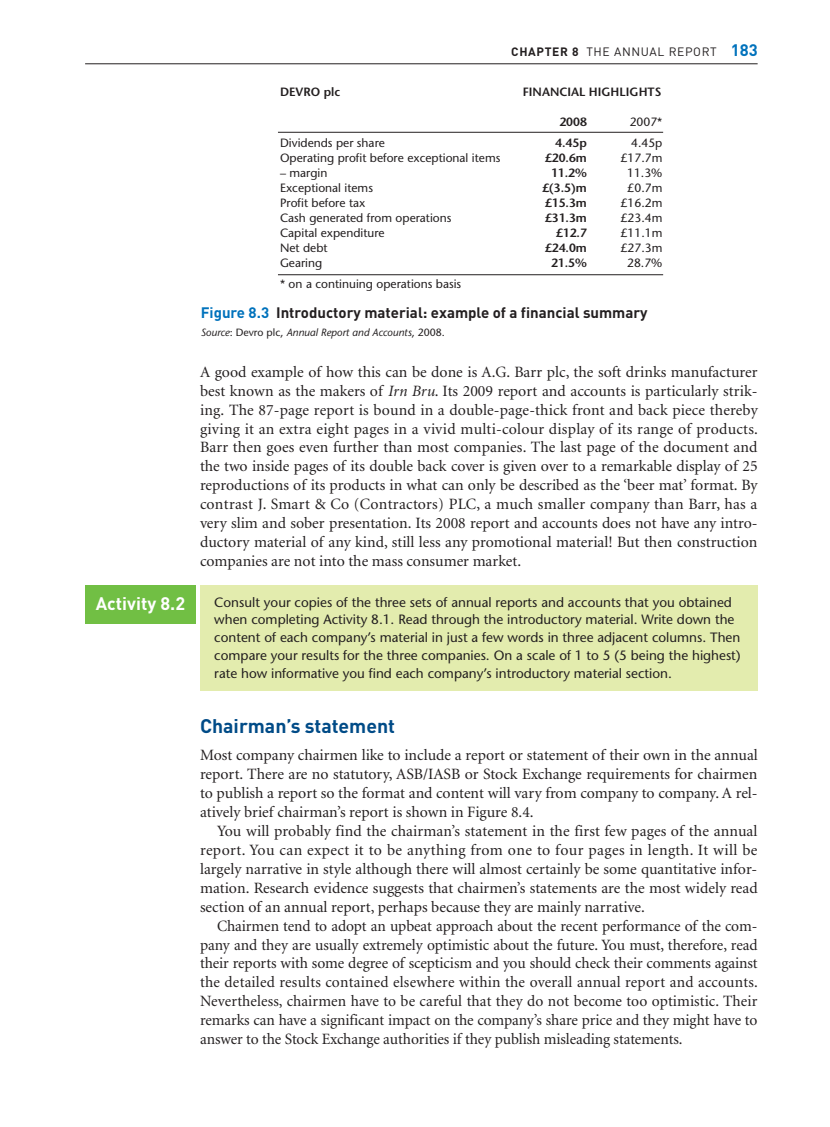
<style>
.page{position:relative;width:830px;height:1127px;background:#fff}
.page>*{position:absolute;margin:0;border:0;box-sizing:border-box;transform-origin:0 0}
.t1{font:700 19.5px "DIN";color:#004b87}
.t2{font:700 18px "DIN";color:#fff}
.t3{font:15.75px/18.9px "Minion";color:#231f20;text-align:justify}
.t4{font:700 15px "DIN";color:#231f20}
.t5{font:13.5px/17.7px "Stone Sans";color:#231f20}
.t6{font:12px "Stone Sans";color:#231f20}
.t7{font:600 12px "Stone Sans";color:#231f20}
.t8{font:12px "DIN";letter-spacing:.05em;color:#231f20}
.t9{font:italic 10.5px "Stone Sans";color:#231f20}
.s1{font-weight:700}
.s2{font-weight:700;font-size:16.5px;color:#0072bc}
.s3{color:#0072bc}
.s4{font-style:normal}
.s5{font-style:italic}
</style>
<div class="page">
<hr style="left:85px;top:63px;width:672px;height:1px;background:#231f20">
<hr style="left:278px;top:132px;width:384px;height:1px;background:#231f20">
<hr style="left:278px;top:274px;width:384px;height:1px;background:#231f20">
<div style="left:200px;top:585px;width:557px;height:106px;background:#e3ecae"></div>
<div style="left:85px;top:585px;width:111px;height:39px;background:#71bf44"></div>
<p class="t2" style="left:96px;top:597px;width:91px">Activity 8.2</p>
<p class="t8" style="left:511px;top:47px;width:248px"><span class="s1">CHAPTER 8</span> THE ANNUAL REPORT <span class="s2">183</span></p>
<p class="t7" style="left:280px;top:87px;width:62px">DEVRO plc</p>
<p class="t7" style="left:522px;top:87px;width:140px">FINANCIAL HIGHLIGHTS</p>
<p class="t7" style="left:559px;top:117px;width:29px">2008</p>
<p class="t6" style="left:629px;top:117px;width:34px">2007*</p>
<p class="t6" style="left:280px;top:138px;width:106px">Dividends per share</p>
<p class="t7" style="left:555px;top:138px;width:33px">4.45p</p>
<p class="t6" style="left:630px;top:138px;width:33px">4.45p</p>
<p class="t6" style="left:280px;top:153px;width:222px">Operating profit before exceptional items</p>
<p class="t7" style="left:544px;top:153px;width:43px">£20.6m</p>
<p class="t6" style="left:620px;top:153px;width:43px">£17.7m</p>
<p class="t6" style="left:280px;top:168px;width:49px">– margin</p>
<p class="t7" style="left:550px;top:168px;width:37px">11.2%</p>
<p class="t6" style="left:627px;top:168px;width:37px">11.3%</p>
<p class="t6" style="left:280px;top:183px;width:94px">Exceptional items</p>
<p class="t7" style="left:541px;top:183px;width:46px">£(3.5)m</p>
<p class="t6" style="left:627px;top:183px;width:36px">£0.7m</p>
<p class="t6" style="left:280px;top:198px;width:87px">Profit before tax</p>
<p class="t7" style="left:544px;top:198px;width:43px">£15.3m</p>
<p class="t6" style="left:620px;top:198px;width:43px">£16.2m</p>
<p class="t6" style="left:280px;top:213px;width:173px">Cash generated from operations</p>
<p class="t7" style="left:544px;top:213px;width:43px">£31.3m</p>
<p class="t6" style="left:620px;top:213px;width:43px">£23.4m</p>
<p class="t6" style="left:280px;top:228px;width:106px">Capital expenditure</p>
<p class="t7" style="left:555px;top:228px;width:32px">£12.7</p>
<p class="t6" style="left:620px;top:228px;width:43px">£11.1m</p>
<p class="t6" style="left:280px;top:243px;width:49px">Net debt</p>
<p class="t7" style="left:544px;top:243px;width:43px">£24.0m</p>
<p class="t6" style="left:620px;top:243px;width:43px">£27.3m</p>
<p class="t6" style="left:280px;top:258px;width:44px">Gearing</p>
<p class="t7" style="left:550px;top:258px;width:37px">21.5%</p>
<p class="t6" style="left:627px;top:258px;width:37px">28.7%</p>
<p class="t6" style="left:280px;top:279px;width:182px">* on a continuing operations basis</p>
<p class="t4" style="left:201px;top:307px;width:448px"><span class="s3">Figure 8.3</span> Introductory material: example of a financial summary</p>
<p class="t9" style="left:201px;top:328px;width:246px">Source<span class="s4">: Devro plc,</span> Annual Report and Accounts<span class="s4">, 2008.</span></p>
<p class="t3" style="left:200px;top:364px;width:559px">A good example of how this can be done is A.G. Barr plc, the soft drinks manufacturer best known as the makers of <span class="s5">Irn Bru</span>. Its 2009 report and accounts is particularly strik&shy;ing. The 87-page report is bound in a double-page-thick front and back piece thereby giving it an extra eight pages in a vivid multi-colour display of its range of products.<br>Barr then goes even further than most companies. The last page of the document and the two inside pages of its double back cover is given over to a remarkable display of 25 reproductions of its products in what can only be described as the ‘beer mat’ format. By contrast J. Smart &amp; Co (Contractors) PLC, a much smaller company than Barr, has a very slim and sober presentation. Its 2008 report and accounts does not have any intro&shy;ductory material of any kind, still less any promotional material! But then construction companies are not into the mass consumer market.</p>
<p class="t5" style="left:214px;top:594px;width:527px">Consult your copies of the three sets of annual reports and accounts that you obtained when completing Activity 8.1. Read through the introductory material. Write down the content of each company’s material in just a few words in three adjacent columns. Then compare your results for the three companies. On a scale of 1 to 5 (5 being the highest) rate how informative you find each company’s introductory material section.</p>
<p class="t1" style="left:200px;top:719px;width:196px">Chairman’s statement</p>
<p class="t3" style="left:200px;top:747px;width:559px">Most company chairmen like to include a report or statement of their own in the annual report. There are no statutory, ASB/IASB or Stock Exchange requirements for chairmen to publish a report so the format and content will vary from company to company. A rel&shy;atively brief chairman’s report is shown in Figure 8.4.</p>
<p class="t3" style="left:200px;top:823px;width:559px;text-indent:17px">You will probably find the chairman’s statement in the first few pages of the annual report. You can expect it to be anything from one to four pages in length. It will be largely narrative in style although there will almost certainly be some quantitative infor&shy;mation. Research evidence suggests that chairmen’s statements are the most widely read section of an annual report, perhaps because they are mainly narrative.</p>
<p class="t3" style="left:200px;top:917px;width:559px;text-indent:17px">Chairmen tend to adopt an upbeat approach about the recent performance of the com&shy;pany and they are usually extremely optimistic about the future. You must, therefore, read their reports with some degree of scepticism and you should check their comments against the detailed results contained elsewhere within the overall annual report and accounts.<br>Nevertheless, chairmen have to be careful that they do not become too optimistic. Their remarks can have a significant impact on the company’s share price and they might have to answer to the Stock Exchange authorities if they publish misleading statements.</p>
</div>
